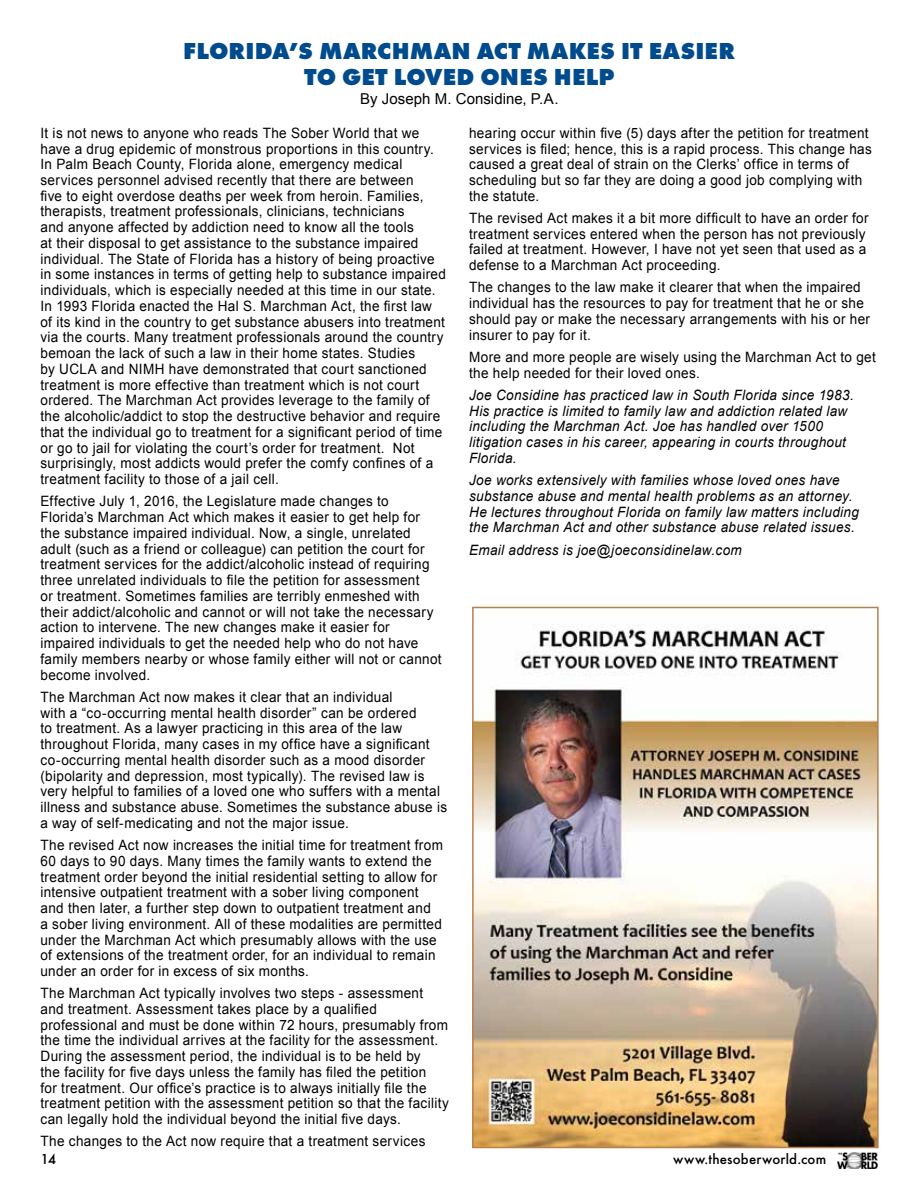
<style>
.page{position:relative;width:918px;height:1188px;background:#fff}
.page>*{position:absolute;margin:0;border:0;box-sizing:border-box;transform-origin:0 0}
.t1{font:800 24px/25.5px "Futura T";letter-spacing:.005em;color:#004b8d;text-align:center}
.t2{font:15px "Arial";letter-spacing:.005em;color:#000}
.t3{font:500 15px "Futura T";letter-spacing:.01em;color:#000}
.t4{font:14.25px/15.8px "Arial";letter-spacing:.025em;color:#000;scale:.95 1}
.t5{font:italic 14.25px/15.8px "Arial";letter-spacing:.025em;color:#000;scale:.95 1}
</style>
<div class="page">
<img style="left:838px;top:1153px;width:39px;height:16px">
<img style="left:475px;top:626px;width:401px;height:519px">
<div style="left:472px;top:607px;width:407px;height:541px;border:2px solid #b7814f"></div>
<h1 class="t1" style="left:183px;top:38px;width:554px">FLORIDA’S MARCHMAN ACT MAKES IT EASIER<br>TO GET LOVED ONES HELP</h1>
<p class="t2" style="left:360px;top:89px;width:200px">By Joseph M. Considine, P.A.</p>
<p class="t4" style="left:469px;top:125px;width:425px">hearing occur within five (5) days after the petition for treatment services is filed; hence, this is a rapid process. This change has caused a great deal of strain on the Clerks’ office in terms of scheduling but so far they are doing a good job complying with the statute.</p>
<p class="t4" style="left:469px;top:210px;width:422px">The revised Act makes it a bit more difficult to have an order for treatment services entered when the person has not previously failed at treatment. However, I have not yet seen that used as a defense to a Marchman Act proceeding.</p>
<p class="t4" style="left:469px;top:280px;width:424px">The changes to the law make it clearer that when the impaired individual has the resources to pay for treatment that he or she should pay or make the necessary arrangements with his or her insurer to pay for it.</p>
<p class="t4" style="left:469px;top:349px;width:430px">More and more people are wisely using the Marchman Act to get the help needed for their loved ones.</p>
<p class="t5" style="left:469px;top:387px;width:407px">Joe Considine has practiced law in South Florida since 1983.<br>His practice is limited to family law and addiction related law including the Marchman Act. Joe has handled over 1500 litigation cases in his career, appearing in courts throughout Florida.</p>
<p class="t5" style="left:469px;top:472px;width:412px">Joe works extensively with families whose loved ones have substance abuse and mental health problems as an attorney.<br>He lectures throughout Florida on family law matters including the Marchman Act and other substance abuse related issues.</p>
<p class="t5" style="left:469px;top:542px;width:289px">Email address is joe@joeconsidinelaw.com</p>
<p class="t4" style="left:40px;top:125px;width:428px">It is not news to anyone who reads The Sober World that we have a drug epidemic of monstrous proportions in this country.<br>In Palm Beach County, Florida alone, emergency medical services personnel advised recently that there are between<br>five to eight overdose deaths per week from heroin. Families, therapists, treatment professionals, clinicians, technicians<br>and anyone affected by addiction need to know all the tools<br>at their disposal to get assistance to the substance impaired individual. The State of Florida has a history of being proactive in some instances in terms of getting help to substance impaired individuals, which is especially needed at this time in our state.<br>In 1993 Florida enacted the Hal S. Marchman Act, the first law of its kind in the country to get substance abusers into treatment via the courts. Many treatment professionals around the country bemoan the lack of such a law in their home states. Studies<br>by UCLA and NIMH have demonstrated that court sanctioned treatment is more effective than treatment which is not court ordered. The Marchman Act provides leverage to the family of the alcoholic/addict to stop the destructive behavior and require that the individual go to treatment for a significant period of time or go to jail for violating the court’s order for treatment. Not surprisingly, most addicts would prefer the comfy confines of a treatment facility to those of a jail cell.</p>
<p class="t4" style="left:40px;top:494px;width:424px">Effective July 1, 2016, the Legislature made changes to Florida’s Marchman Act which makes it easier to get help for the substance impaired individual. Now, a single, unrelated adult (such as a friend or colleague) can petition the court for treatment services for the addict/alcoholic instead of requiring three unrelated individuals to file the petition for assessment<br>or treatment. Sometimes families are terribly enmeshed with their addict/alcoholic and cannot or will not take the necessary action to intervene. The new changes make it easier for impaired individuals to get the needed help who do not have family members nearby or whose family either will not or cannot become involved.</p>
<p class="t4" style="left:40px;top:689px;width:430px">The Marchman Act now makes it clear that an individual<br>with a “co-occurring mental health disorder” can be ordered<br>to treatment. As a lawyer practicing in this area of the law throughout Florida, many cases in my office have a significant co-occurring mental health disorder such as a mood disorder (bipolarity and depression, most typically). The revised law is very helpful to families of a loved one who suffers with a mental illness and substance abuse. Sometimes the substance abuse is a way of self-medicating and not the major issue.</p>
<p class="t4" style="left:40px;top:837px;width:425px">The revised Act now increases the initial time for treatment from 60 days to 90 days. Many times the family wants to extend the treatment order beyond the initial residential setting to allow for intensive outpatient treatment with a sober living component and then later, a further step down to outpatient treatment and<br>a sober living environment. All of these modalities are permitted under the Marchman Act which presumably allows with the use of extensions of the treatment order, for an individual to remain under an order for in excess of six months.</p>
<p class="t4" style="left:40px;top:986px;width:431px">The Marchman Act typically involves two steps - assessment and treatment. Assessment takes place by a qualified professional and must be done within 72 hours, presumably from the time the individual arrives at the facility for the assessment.<br>During the assessment period, the individual is to be held by<br>the facility for five days unless the family has filed the petition<br>for treatment. Our office’s practice is to always initially file the treatment petition with the assessment petition so that the facility can legally hold the individual beyond the initial five days.</p>
<p class="t4" style="left:40px;top:1134px;width:407px">The changes to the Act now require that a treatment services</p>
<p class="t3" style="left:40px;top:1151px;width:17px">14</p>
<p class="t3" style="left:673px;top:1151px;width:154px">www.thesoberworld.com</p>
</div>
